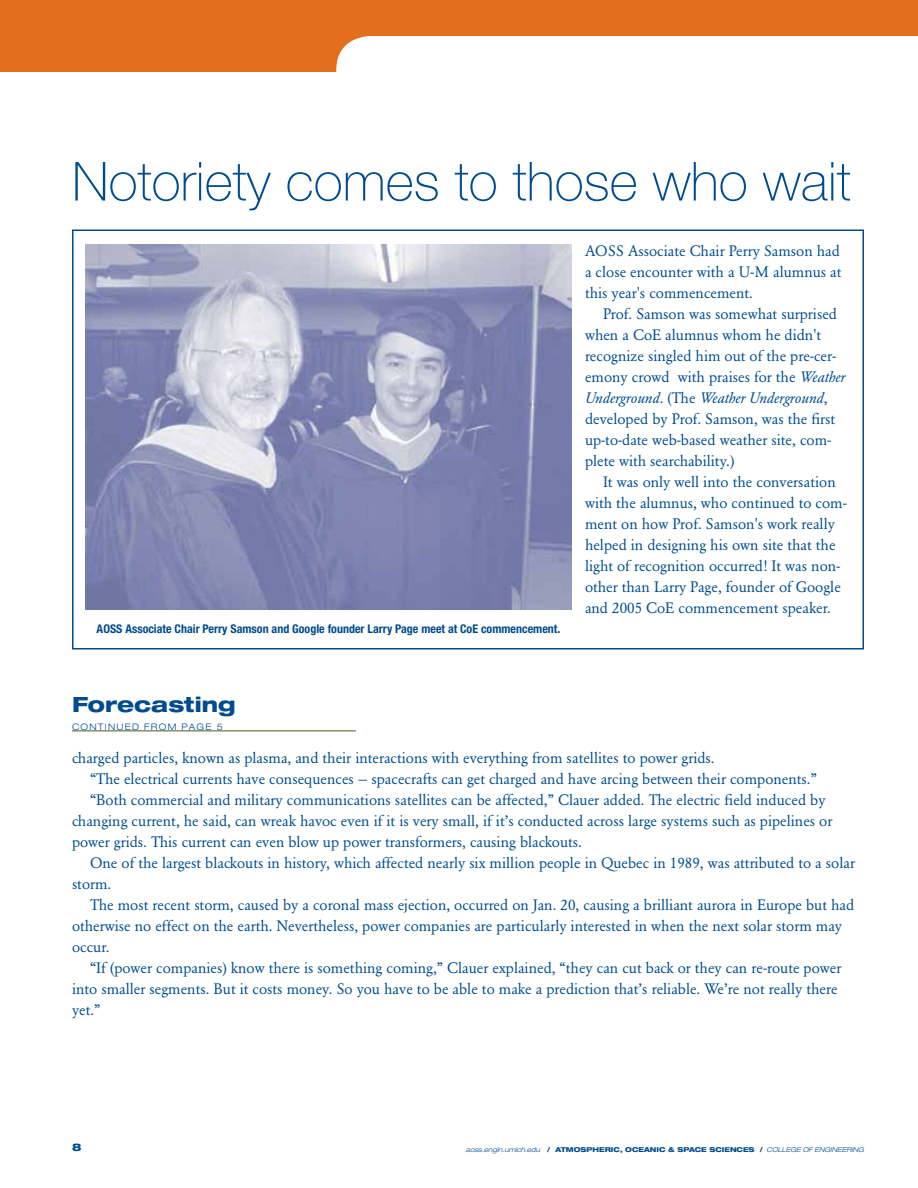
<style>
.page{position:relative;width:918px;height:1188px;background:#fff}
.page>*{position:absolute;margin:0;border:0;box-sizing:border-box;transform-origin:0 0}
.t1{font:100 54px "Helvetica Neue LT Std";color:#004b8d}
.t2{font:800 expanded 21px "Helvetica Neue LT Std";color:#004b8d}
.t3{font:15px/21px "Garamond BE";color:#004b8d}
.t4{font:700 condensed 12px "Helvetica Neue LT Std";color:#004b8d}
.t5{font:800 expanded 10.5px "Helvetica Neue LT Std";color:#004b8d}
.t6{font:300 expanded 9px "Helvetica Neue LT Std";letter-spacing:.14em;color:#004b8d}
.t7{font:800 expanded 6.75px "Helvetica Neue LT Std";color:#004b8d}
.t8{font:italic 300 expanded 6.75px "Helvetica Neue LT Std";color:#004b8d}
.s1{font-style:italic}
.s2{font-weight:300;font-style:italic}
.s3{font-weight:800;font-style:normal}
</style>
<div class="page">
<div style="left:0;top:0;width:918px;height:72px;background:#e36f1e"></div>
<div style="left:336px;top:36px;width:474px;height:72px;background:#fff;border-radius:34px"></div>
<div style="left:702px;top:36px;width:216px;height:72px;background:#fff"></div>
<div style="left:72px;top:230px;width:792px;height:420px;border:2px solid #004b8d"></div>
<img style="left:86px;top:244px;width:485px;height:365px">
<hr style="left:72px;top:730px;width:284px;height:1px;background:#455a21">
<h1 class="t1" style="left:72px;top:150px;width:780px">Notoriety comes to those who wait</h1>
<p class="t4" style="left:97px;top:621px;width:465px">AOSS Associate Chair Perry Samson and Google founder Larry Page meet at CoE commencement.</p>
<h2 class="t2" style="left:72px;top:692px;width:165px">FORECASTING</h2>
<p class="t6" style="left:72px;top:722px;width:152px">CONTINUED FROM PAGE 5</p>
<p class="t3" style="left:585px;top:240px;width:258px;text-align:justify">AOSS Associate Chair Perry Samson had a close encounter with a U-M alumnus at this year's commencement.</p>
<p class="t3" style="left:585px;top:303px;width:262px;text-indent:18px">Prof. Samson was somewhat surprised when a CoE alumnus whom he didn't recognize singled him out of the pre-cer&shy;emony crowd with praises for the <span class="s1">Weather Underground</span>. (The <span class="s1">Weather Underground</span>, developed by Prof. Samson, was the first up-to-date web-based weather site, com&shy;plete with searchability.)</p>
<p class="t3" style="left:585px;top:471px;width:263px;text-indent:18px">It was only well into the conversation with the alumnus, who continued to com&shy;ment on how Prof. Samson's work really helped in designing his own site that the light of recognition occurred! It was non&shy;other than Larry Page, founder of Google and 2005 CoE commencement speaker.</p>
<p class="t3" style="left:72px;top:747px;width:644px">charged particles, known as plasma, and their interactions with everything from satellites to power grids.</p>
<p class="t3" style="left:90px;top:768px;width:728px">“The electrical currents have consequences — spacecrafts can get charged and have arcing between their components.”</p>
<p class="t3" style="left:90px;top:789px;width:737px">“Both commercial and military communications satellites can be affected,” Clauer added. The electric field induced by</p>
<p class="t3" style="left:72px;top:810px;width:762px">changing current, he said, can wreak havoc even if it is very small, if it’s conducted across large systems such as pipelines or</p>
<p class="t3" style="left:72px;top:831px;width:511px">power grids. This current can even blow up power transformers, causing blackouts.</p>
<p class="t3" style="left:90px;top:852px;width:766px">One of the largest blackouts in history, which affected nearly six million people in Quebec in 1989, was attributed to a solar</p>
<p class="t3" style="left:72px;top:873px;width:41px">storm.</p>
<p class="t3" style="left:90px;top:894px;width:766px">The most recent storm, caused by a coronal mass ejection, occurred on Jan. 20, causing a brilliant aurora in Europe but had</p>
<p class="t3" style="left:72px;top:915px;width:772px">otherwise no effect on the earth. Nevertheless, power companies are particularly interested in when the next solar storm may</p>
<p class="t3" style="left:72px;top:936px;width:39px">occur.</p>
<p class="t3" style="left:90px;top:957px;width:753px">“If (power companies) know there is something coming,” Clauer explained, “they can cut back or they can re-route power</p>
<p class="t3" style="left:72px;top:978px;width:767px">into smaller segments. But it costs money. So you have to be able to make a prediction that’s reliable. We’re not really there</p>
<p class="t3" style="left:72px;top:999px;width:30px">yet.”</p>
<p class="t5" style="left:72px;top:1141px;width:11px">8</p>
<p class="t7" style="left:466px;top:1145px;width:262px"><span class="s2">aoss.engin.umich.edu</span> / ATMOSPHERIC, OCEANI C &amp; SPACE SCIEN</p>
<p class="t7" style="left:737px;top:1145px;width:13px">CES</p>
<p class="t8" style="left:760px;top:1145px;width:106px"><span class="s3">/</span> college of engineering</p>
</div>
